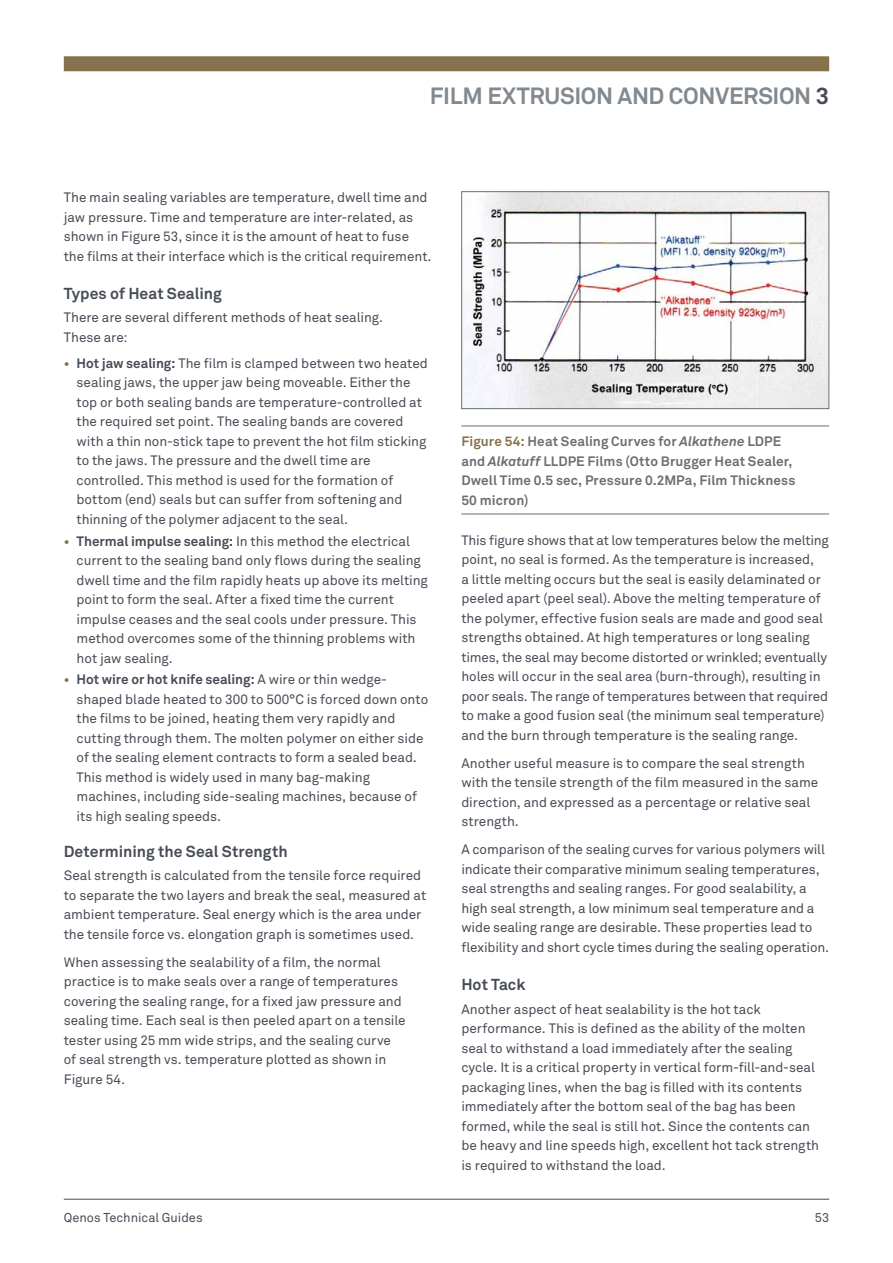
<style>
.page{position:relative;width:893px;height:1263px;background:#fff}
.page>*{position:absolute;margin:0;border:0;box-sizing:border-box;transform-origin:0 0}
.t1{font:700 23.25px "Akkurat";letter-spacing:-.015em;color:#82898f}
.t2{font:700 15.75px "Akkurat";color:#474c55}
.t3{font:13.5px/19.5px "Akkurat";letter-spacing:-.005em;color:#474c55}
.t4{font:700 13.5px/19.5px "Akkurat";letter-spacing:.01em;color:#6d6e71}
.t5{font:12.75px "Akkurat";color:#474c55}
.s1{color:#474c55}
.s2{font-weight:700;color:#88714d}
.s3{font-weight:700}
.s4{color:#88714d}
.s5{font-style:italic}
</style>
<div class="page">
<hr style="left:64px;top:1199px;width:765px;height:1px;background:#474c55">
<div style="left:64px;top:56px;width:765px;height:15px;background:#88714d"></div>
<hr style="left:461px;top:426px;width:368px;height:1px;background:#6d6e71">
<hr style="left:461px;top:514px;width:368px;height:1px;background:#6d6e71">
<img style="left:463px;top:193px;width:364px;height:214px">
<div style="left:461px;top:191px;width:368px;height:218px;border:1px solid #6d6e71"></div>
<h1 class="t1" style="left:430px;top:81px;width:401px">FILM EXTRUSION AND CONVERSION <span class="s1">3</span></h1>
<p class="t3" style="left:64px;top:187px;width:369px">The main sealing variables are temperature, dwell time and jaw pressure. Time and temperature are inter-related, as shown in Figure 53, since it is the amount of heat to fuse the films at their interface which is the critical requirement.</p>
<p class="t2" style="left:64px;top:283px;width:160px">Types of Heat Sealing</p>
<p class="t3" style="left:64px;top:308px;width:321px">There are several different methods of heat sealing.<br>These are:</p>
<p class="t3" style="left:77px;top:353px;width:353px;text-indent:-13px"><span class="s2">•</span> <span class="s3">Hot jaw sealing:</span> The film is clamped between two heated sealing jaws, the upper jaw being moveable. Either the top or both sealing bands are temperature-controlled at the required set point. The sealing bands are covered with a thin non-stick tape to prevent the hot film sticking to the jaws. The pressure and the dwell time are controlled. This method is used for the formation of bottom (end) seals but can suffer from softening and thinning of the polymer adjacent to the seal.</p>
<p class="t3" style="left:77px;top:531px;width:353px;text-indent:-13px"><span class="s2">•</span> <span class="s3">Thermal impulse sealing:</span> In this method the electrical current to the sealing band only flows during the sealing dwell time and the film rapidly heats up above its melting point to form the seal. After a fixed time the current impulse ceases and the seal cools under pressure. This method overcomes some of the thinning problems with hot jaw sealing.</p>
<p class="t3" style="left:77px;top:669px;width:353px;text-indent:-13px"><span class="s2">•</span> <span class="s3">Hot wire or hot knife sealing:</span> A wire or thin wedge&shy;shaped blade heated to 300 to 500°C is forced down onto the films to be joined, heating them very rapidly and cutting through them. The molten polymer on either side of the sealing element contracts to form a sealed bead.<br>This method is widely used in many bag-making machines, including side-sealing machines, because of its high sealing speeds.</p>
<p class="t2" style="left:64px;top:841px;width:225px">Determining the Seal Strength</p>
<p class="t3" style="left:64px;top:865px;width:364px">Seal strength is calculated from the tensile force required to separate the two layers and break the seal, measured at ambient temperature. Seal energy which is the area under the tensile force vs. elongation graph is sometimes used.</p>
<p class="t3" style="left:64px;top:952px;width:343px">When assessing the sealability of a film, the normal practice is to make seals over a range of temperatures covering the sealing range, for a fixed jaw pressure and sealing time. Each seal is then peeled apart on a tensile tester using 25 mm wide strips, and the sealing curve of seal strength vs. temperature plotted as shown in Figure 54.</p>
<p class="t4" style="left:461px;top:431px;width:336px"><span class="s4">Figure 54:</span> Heat Sealing Curves for <span class="s5">Alkathene</span> LDPE and <span class="s5">Alkatuff</span> LLDPE Films (Otto Brugger Heat Sealer, Dwell Time 0.5 sec, Pressure 0.2MPa, Film Thickness 50 micron)</p>
<p class="t3" style="left:461px;top:530px;width:369px">This figure shows that at low temperatures below the melting point, no seal is formed. As the temperature is increased,<br>a little melting occurs but the seal is easily delaminated or peeled apart (peel seal). Above the melting temperature of the polymer, effective fusion seals are made and good seal strengths obtained. At high temperatures or long sealing times, the seal may become distorted or wrinkled; eventually holes will occur in the seal area (burn-through), resulting in poor seals. The range of temperatures between that required to make a good fusion seal (the minimum seal temperature) and the burn through temperature is the sealing range.</p>
<p class="t3" style="left:461px;top:753px;width:358px">Another useful measure is to compare the seal strength with the tensile strength of the film measured in the same direction, and expressed as a percentage or relative seal strength.</p>
<p class="t3" style="left:461px;top:839px;width:369px">A comparison of the sealing curves for various polymers will indicate their comparative minimum sealing temperatures, seal strengths and sealing ranges. For good sealability, a high seal strength, a low minimum seal temperature and a wide sealing range are desirable. These properties lead to flexibility and short cycle times during the sealing operation.</p>
<p class="t2" style="left:461px;top:974px;width:66px">Hot Tack</p>
<p class="t3" style="left:461px;top:999px;width:359px">Another aspect of heat sealability is the hot tack performance. This is defined as the ability of the molten seal to withstand a load immediately after the sealing cycle. It is a critical property in vertical form-fill-and-seal packaging lines, when the bag is filled with its contents immediately after the bottom seal of the bag has been formed, while the seal is still hot. Since the contents can be heavy and line speeds high, excellent hot tack strength is required to withstand the load.</p>
<p class="t5" style="left:64px;top:1209px;width:140px">Qenos Technical Guides</p>
<p class="t5" style="left:815px;top:1209px;width:16px">53</p>
</div>
